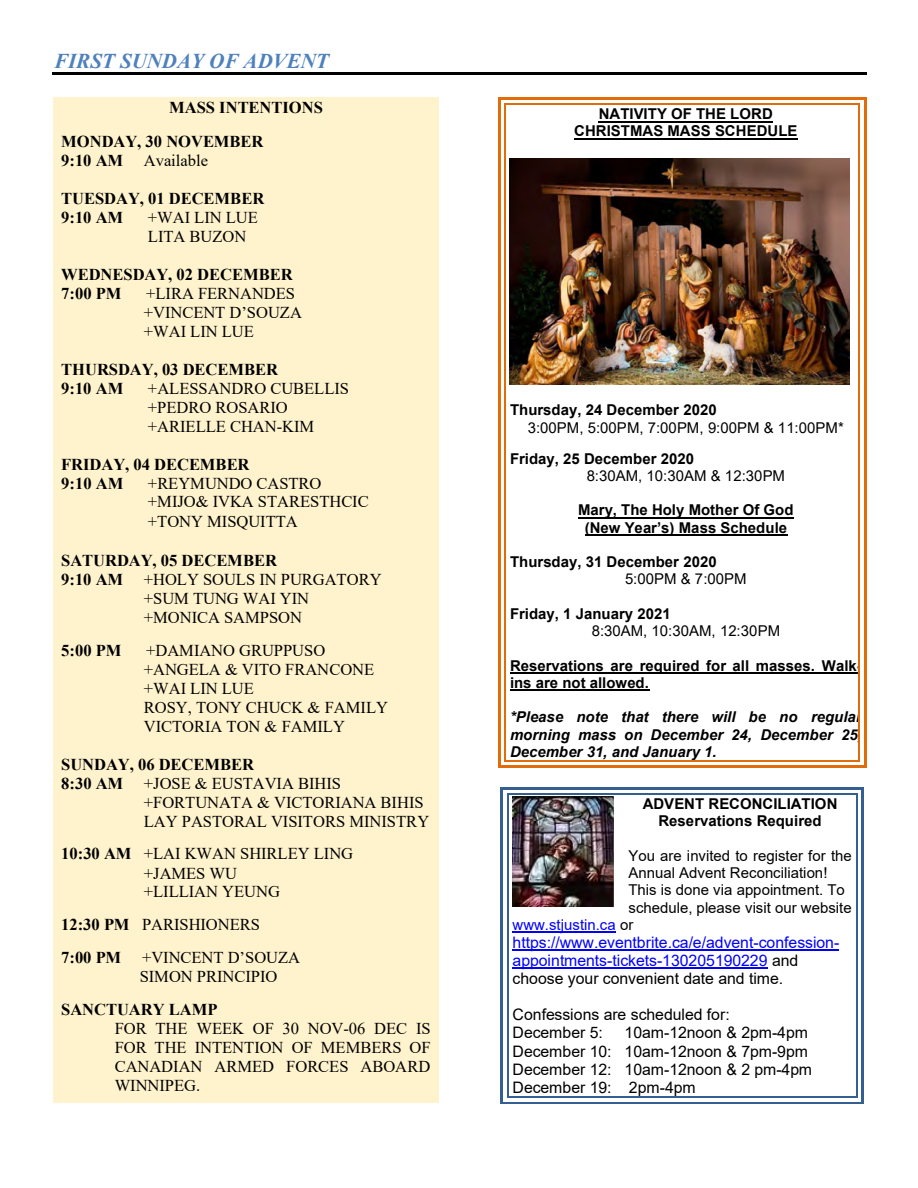
<style>
.page{position:relative;width:918px;height:1188px;background:#fff}
.page>*{position:absolute;margin:0;border:0;box-sizing:border-box;transform-origin:0 0}
.t1{font:italic 700 21px "Times New Roman";color:#4f81bd}
.t2{font:16.5px/19px "Times New Roman";letter-spacing:-.005em;color:#000}
.t3{font:700 16.5px/18.9px "Times New Roman";letter-spacing:-.005em;color:#000}
.t4{font:15.9px/18.1px "Arial";color:#000}
.t5{font:15.9px/18.1px "Arial";color:#00f}
.t6{font:700 15px/17.2px "Arial";color:#000;text-align:center}
.t7{font:15px "Arial";color:#000}
.t8{font:italic 700 15px/17.2px "Arial";color:#000;text-align:justify}
.t9{font:15px "Arial";color:#00f}
.s1{font-weight:700}
.s2{font-weight:400}
.s3{color:#000}
</style>
<div class="page">
<hr style="left:52px;top:73px;width:814px;height:2px;background:#000">
<img style="left:512px;top:796px;width:102px;height:110px">
<div style="left:53px;top:97px;width:386px;height:1006px;background:#fff3cd"></div>
<hr style="left:513px;top:932px;width:103px;height:1px;background:#00f">
<hr style="left:513px;top:949px;width:326px;height:2px;background:#00f">
<hr style="left:513px;top:968px;width:255px;height:1px;background:#00f">
<svg style="left:501px;top:787px;width:7px;height:8px"></svg>
<hr style="left:508px;top:787px;width:348px;height:2px;background:#365f91">
<hr style="left:508px;top:794px;width:348px;height:1px;background:#365f91">
<svg style="left:856px;top:787px;width:8px;height:8px"></svg>
<hr style="left:507px;top:795px;width:1px;height:301px;background:#365f91">
<hr style="left:501px;top:795px;width:2px;height:301px;background:#365f91">
<svg style="left:501px;top:1096px;width:7px;height:8px"></svg>
<hr style="left:508px;top:1102px;width:348px;height:2px;background:#365f91">
<hr style="left:508px;top:1096px;width:348px;height:1px;background:#365f91">
<hr style="left:862px;top:795px;width:2px;height:301px;background:#365f91">
<hr style="left:856px;top:795px;width:1px;height:301px;background:#365f91">
<svg style="left:856px;top:1096px;width:8px;height:8px"></svg>
<hr style="left:599px;top:121px;width:174px;height:1px;background:#000">
<hr style="left:574px;top:138px;width:224px;height:2px;background:#000">
<img style="left:510px;top:159px;width:339px;height:225px">
<hr style="left:578px;top:517px;width:216px;height:2px;background:#000">
<hr style="left:585px;top:534px;width:202px;height:2px;background:#000">
<hr style="left:510px;top:672px;width:349px;height:2px;background:#000">
<hr style="left:510px;top:690px;width:139px;height:1px;background:#000">
<svg style="left:498px;top:97px;width:8px;height:8px"></svg>
<hr style="left:506px;top:97px;width:353px;height:2px;background:#e36c0a">
<hr style="left:506px;top:104px;width:353px;height:1px;background:#e36c0a">
<svg style="left:859px;top:97px;width:7px;height:8px"></svg>
<hr style="left:505px;top:105px;width:1px;height:655px;background:#e36c0a">
<hr style="left:498px;top:105px;width:2px;height:655px;background:#e36c0a">
<svg style="left:498px;top:760px;width:8px;height:8px"></svg>
<hr style="left:506px;top:766px;width:353px;height:2px;background:#e36c0a">
<hr style="left:506px;top:760px;width:353px;height:1px;background:#e36c0a">
<hr style="left:864px;top:105px;width:2px;height:655px;background:#e36c0a">
<hr style="left:859px;top:105px;width:1px;height:655px;background:#e36c0a">
<svg style="left:859px;top:760px;width:7px;height:8px"></svg>
<p class="t1" style="left:54px;top:47px;width:276px">FIRST SUNDAY OF ADVENT</p>
<p class="t3" style="left:61px;top:89px;width:263px;line-height:34.7px;text-indent:108px">MASS INTENTIONS<br>MONDAY, 30 NOVEMBER</p>
<p class="t2" style="left:61px;top:150px;width:148px"><span class="s1">9:10 AM</span> Available</p>
<p class="t3" style="left:61px;top:189px;width:205px">TUESDAY, 01 DECEMBER<br>9:10 AM</p>
<p class="t2" style="left:148px;top:207px;width:111px">+WAI LIN LUE<br>LITA BUZON</p>
<p class="t3" style="left:61px;top:264px;width:233px">WEDNESDAY, 02 DECEMBER<br>7:00 PM</p>
<p class="t2" style="left:144px;top:283px;width:160px">+LIRA FERNANDES +VINCENT D’SOUZA +WAI LIN LUE</p>
<p class="t3" style="left:61px;top:359px;width:218px">THURSDAY, 03 DECEMBER<br>9:10 AM</p>
<p class="t2" style="left:148px;top:378px;width:203px">+ALESSANDRO CUBELLIS +PEDRO ROSARIO +ARIELLE CHAN-KIM</p>
<p class="t3" style="left:61px;top:454px;width:190px">FRIDAY, 04 DECEMBER<br>9:10 AM</p>
<p class="t2" style="left:148px;top:473px;width:222px">+REYMUNDO CASTRO +MIJO&amp; IVKA STARESTHCIC +TONY MISQUITTA</p>
<p class="t3" style="left:61px;top:551px;width:217px">SATURDAY, 05 DECEMBER</p>
<p class="t2" style="left:61px;top:570px;width:322px"><span class="s1">9:10 AM</span> +HOLY SOULS IN PURGATORY</p>
<p class="t2" style="left:144px;top:589px;width:167px">+SUM TUNG WAI YIN</p>
<p class="t2" style="left:144px;top:608px;width:160px">+MONICA SAMPSON</p>
<p class="t3" style="left:61px;top:640px;width:62px">5:00 PM</p>
<p class="t2" style="left:144px;top:640px;width:246px">+DAMIANO GRUPPUSO +ANGELA &amp; VITO FRANCONE +WAI LIN LUE<br>ROSY, TONY CHUCK &amp; FAMILY<br>VICTORIA TON &amp; FAMILY</p>
<p class="t3" style="left:61px;top:754px;width:195px">SUNDAY, 06 DECEMBER</p>
<p class="t2" style="left:61px;top:773px;width:281px"><span class="s1">8:30 AM</span> +JOSE &amp; EUSTAVIA BIHIS</p>
<p class="t2" style="left:144px;top:792px;width:281px">+FORTUNATA &amp; VICTORIANA BIHIS</p>
<p class="t2" style="left:144px;top:811px;width:287px">LAY PASTORAL VISITORS MINISTRY</p>
<p class="t2" style="left:144px;top:844px;width:211px;text-indent:-83px"><span class="s1">10:30 AM</span> +LAI KWAN SHIRLEY LING +JAMES WU<br>+LILLIAN YEUNG</p>
<p class="t3" style="left:61px;top:908px;width:200px;line-height:32.7px">12:30 PM <span class="s2">PARISHIONERS<br></span>7:00 PM</p>
<p class="t2" style="left:140px;top:947px;width:162px">+VINCENT D’SOUZA<br>SIMON PRINCIPIO</p>
<p class="t3" style="left:61px;top:999px;width:158px">SANCTUARY LAMP</p>
<p class="t2" style="left:115px;top:1018px;width:317px;text-align:justify">FOR THE WEEK OF 30 NOV-06 DEC IS FOR THE INTENTION OF MEMBERS OF CANADIAN ARMED FORCES ABOARD WINNIPEG.</p>
<p class="t6" style="left:574px;top:106px;width:225px">NATIVITY OF THE LORD<br>CHRISTMAS MASS SCHEDULE</p>
<p class="t6" style="left:510px;top:402px;width:208px">Thursday, 24 December 2020</p>
<p class="t7" style="left:528px;top:417px;width:317px">3:00PM, 5:00PM, 7:00PM, 9:00PM &amp; 11:00PM*</p>
<p class="t6" style="left:510px;top:450px;width:186px">Friday, 25 December 2020</p>
<p class="t7" style="left:587px;top:465px;width:200px">8:30AM, 10:30AM &amp; 12:30PM</p>
<p class="t6" style="left:578px;top:502px;width:217px">Mary, The Holy Mother Of God (New Year’s) Mass Schedule</p>
<p class="t6" style="left:510px;top:554px;width:208px">Thursday, 31 December 2020</p>
<p class="t7" style="left:625px;top:569px;width:123px">5:00PM &amp; 7:00PM</p>
<p class="t6" style="left:510px;top:605px;width:162px">Friday, 1 January 2021</p>
<p class="t7" style="left:592px;top:621px;width:190px">8:30AM, 10:30AM, 12:30PM</p>
<p class="t6" style="left:510px;top:657px;width:353px;text-align:left">Reservations are required for all masses. Walk&shy;ins are not allowed.</p>
<p class="t8" style="left:510px;top:709px;width:353px">*Please note that there will be no regular morning mass on December 24, December 25, December 31, and January 1.</p>
<p class="t6" style="left:643px;top:795px;width:196px">ADVENT RECONCILIATION<br>Reservations Required</p>
<p class="t7" style="left:628px;top:845px;width:225px">You are invited to register for the</p>
<p class="t7" style="left:628px;top:863px;width:201px">Annual Advent Reconciliation!</p>
<p class="t7" style="left:628px;top:880px;width:218px">This is done via appointment. To</p>
<p class="t7" style="left:628px;top:897px;width:225px">schedule, please visit our website</p>
<p class="t9" style="left:513px;top:914px;width:122px">www.stjustin.ca <span class="s3">or</span></p>
<p class="t5" style="left:513px;top:933px;width:328px">https://www.eventbrite.ca/e/advent-confession&shy;appointments-tickets-130205190229 <span class="s3">and choose your convenient date and time.</span></p>
<p class="t4" style="left:513px;top:1006px;width:219px">Confessions are scheduled for:<br>December 5:</p>
<p class="t4" style="left:513px;top:1024px;width:301px;text-indent:112px">10am-12noon &amp; 2pm-4pm<br>December 10: 10am-12noon &amp; 7pm-9pm<br>December 12: 10am-12noon &amp; 2 pm-4pm<br>December 19: 2pm-4pm</p>
</div>
